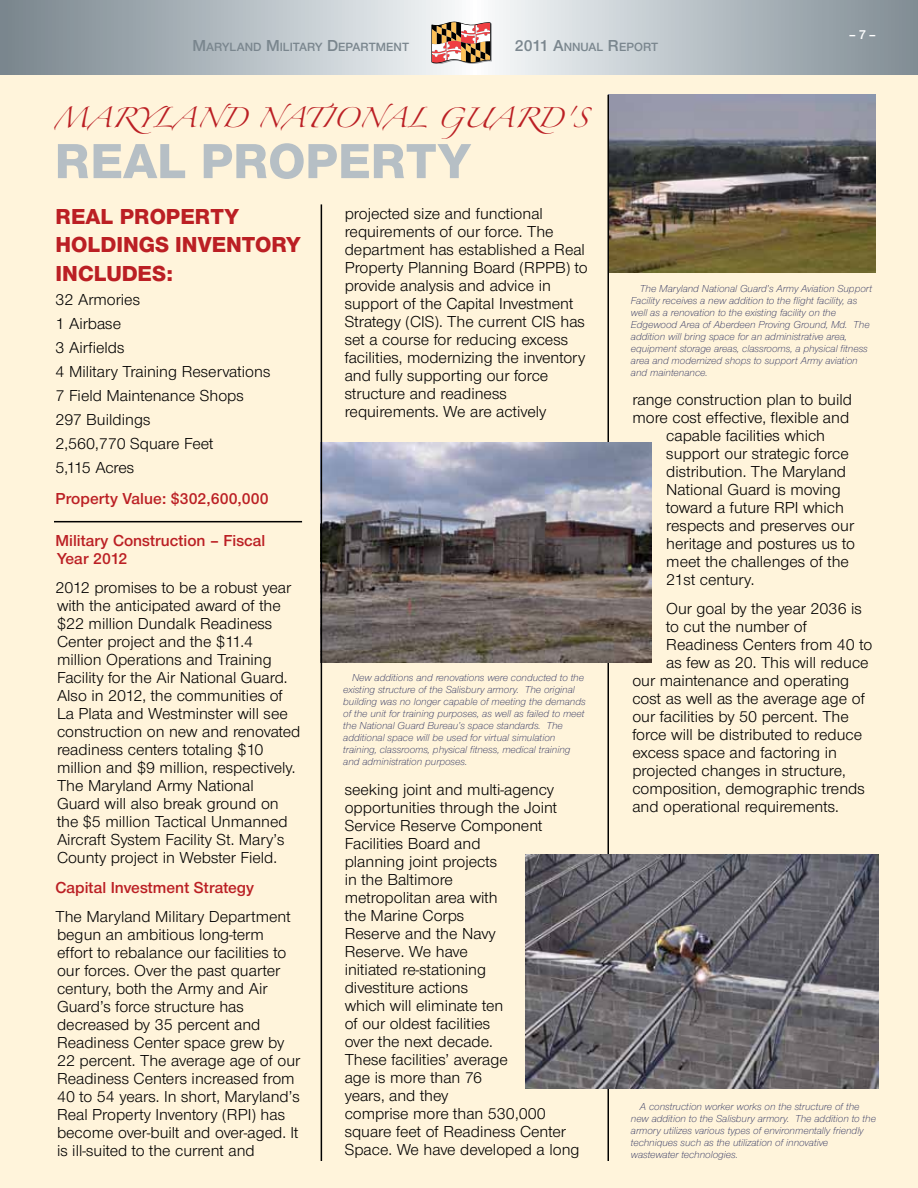
<style>
.page{position:relative;width:918px;height:1188px;background:#fff}
.page>*{position:absolute;margin:0;border:0;box-sizing:border-box;transform-origin:0 0}
.t1{font:800 51px "Nimbus Sans Novus T";color:#b6bfc5}
.t2{font:800 22.5px/28.5px "Nimbus Sans Novus T";color:#bb1f24}
.t3{font:18px "Zapfino";color:#bb1f24}
.t4{font:16.5px/18px "Nimbus Sans Novus T";color:#000}
.t5{font:600 16.5px/18px "Nimbus Sans Novus T";color:#bb1f24}
.t6{font:600 13.5px "Nimbus Sans Novus T";color:#fff}
.t7{font:600 12.3px "Nimbus Sans Novus T";color:#7a868e}
.t8{font:italic 300 10.5px/12px "Nimbus Sans Novus T";color:#1c2154}
.s1{font-size:16.5px}
</style>
<div class="page">
<div style="left:0;top:27px;width:918px;height:1161px;background:#fff4db"></div>
<svg style="left:0;top:0;width:918px;height:74px;background:#b6bec3"></svg>
<svg style="left:431px;top:22px;width:61px;height:42px;background:#b38672"></svg>
<img style="left:609px;top:95px;width:266px;height:177px">
<hr style="left:54px;top:521px;width:248px;height:1px;background:#000">
<hr style="left:608px;top:95px;width:1px;height:1066px;background:#000">
<img style="left:322px;top:442px;width:330px;height:220px">
<hr style="left:321px;top:204px;width:1px;height:957px;background:#000">
<img style="left:525px;top:854px;width:353px;height:235px">
<p class="t7" style="left:192px;top:40px;width:218px"><span class="s1">M</span>ARYLAND <span class="s1">M</span>ILITARY <span class="s1">D</span>EPARTMENT</p>
<p class="t7" style="left:515px;top:40px;width:145px"><span class="s1">2011 A</span>NNUAL <span class="s1">R</span>EPORT</p>
<p class="t3" style="left:54px;top:110px;width:535px">MARYLAND NATIONAL GUARD'S</p>
<h1 class="t1" style="left:55px;top:130px;width:417px">REAL PROPERTY</h1>
<p class="t6" style="left:849px;top:27px;width:29px">–7–</p>
<h2 class="t2" style="left:56px;top:201px;width:247px">REAL PROPERTY<br>HOLDINGS INVENTORY<br>INCLUDES:</h2>
<p class="t4" style="left:56px;top:287px;width:216px;line-height:24px">32 Armories<br>1 Airbase<br>3 Airfields<br>4 Military Training Reservations<br>7 Field Maintenance Shops<br>297 Buildings<br>2,560,770 Square Feet<br>5,115 Acres</p>
<p class="t5" style="left:56px;top:489px;width:215px">Property Value: $302,600,000</p>
<p class="t5" style="left:56px;top:531px;width:211px">Military Construction – Fiscal<br>Year 2012</p>
<p class="t4" style="left:56px;top:579px;width:247px">2012 promises to be a robust year with the anticipated award of the $22 million Dundalk Readiness<br>Center project and the $11.4<br>million Operations and Training<br>Facility for the Air National Guard.<br>Also in 2012, the communities of<br>La Plata and Westminster will see construction on new and renovated readiness centers totaling $10 million and $9 million, respectively.<br>The Maryland Army National<br>Guard will also break ground on the $5 million Tactical Unmanned<br>Aircraft System Facility St. Mary’s<br>County project in Webster Field.</p>
<p class="t5" style="left:56px;top:878px;width:200px">Capital Investment Strategy</p>
<p class="t4" style="left:56px;top:908px;width:246px">The Maryland Military Department begun an ambitious long-term effort to rebalance our facilities to our forces. Over the past quarter century, both the Army and Air<br>Guard’s force structure has decreased by 35 percent and<br>Readiness Center space grew by<br>22 percent. The average age of our<br>Readiness Centers increased from<br>40 to 54 years. In short, Maryland’s<br>Real Property Inventory (RPI) has become over-built and over-aged. It is ill-suited to the current and</p>
<p class="t4" style="left:345px;top:204px;width:244px">projected size and functional requirements of our force. The department has established a Real<br>Property Planning Board (RPPB) to provide analysis and advice in support of the Capital Investment<br>Strategy (CIS). The current CIS has set a course for reducing excess facilities, modernizing the inventory and fully supporting our force structure and readiness requirements. We are actively</p>
<p class="t8" style="left:343px;top:672px;width:244px;text-indent:9px">New additions and renovations were conducted to the existing structure of the Salisbury armory. The original building was no longer capable of meeting the demands of the unit for training purposes, as well as failed to meet the National Guard Bureau’s space standards. The additional space will be used for virtual simulation training, classrooms, physical fitness, medical training and administration purposes.</p>
<p class="t4" style="left:345px;top:780px;width:236px">seeking joint and multi-agency opportunities through the Joint<br>Service Reserve Component<br>Facilities Board and<br>planning joint projects<br>in the Baltimore<br>metropolitan area with<br>the Marine Corps<br>Reserve and the Navy<br>Reserve. We have<br>initiated re-stationing<br>divestiture actions<br>which will eliminate ten<br>of our oldest facilities<br>over the next decade.<br>These facilities’ average<br>age is more than 76<br>years, and they<br>comprise more than 530,000 square feet of Readiness Center<br>Space. We have developed a long</p>
<p class="t8" style="left:631px;top:282px;width:243px;text-indent:9px">The Maryland National Guard’s Army Aviation Support Facility receives a new addition to the flight facility, as well as a renovation to the existing facility on the Edgewood Area of Aberdeen Proving Ground, Md. The addition will bring space for an administrative area, equipment storage areas, classrooms, a physical fitness area and modernized shops to support Army aviation and maintenance.</p>
<p class="t4" style="left:632px;top:390px;width:221px">range construction plan to build</p>
<p class="t4" style="left:632px;top:408px;width:218px">more cost effective, flexible and</p>
<p class="t4" style="left:666px;top:426px;width:160px">capable facilities which</p>
<p class="t4" style="left:666px;top:444px;width:184px">support our strategic force</p>
<p class="t4" style="left:666px;top:462px;width:181px">distribution. The Maryland</p>
<p class="t4" style="left:666px;top:480px;width:176px">National Guard is moving</p>
<p class="t4" style="left:666px;top:498px;width:179px">toward a future RPI which</p>
<p class="t4" style="left:666px;top:516px;width:189px">respects and preserves our</p>
<p class="t4" style="left:666px;top:534px;width:190px">heritage and postures us to</p>
<p class="t4" style="left:666px;top:552px;width:184px">meet the challenges of the</p>
<p class="t4" style="left:666px;top:570px;width:90px">21st century.</p>
<p class="t4" style="left:666px;top:599px;width:197px">Our goal by the year 2036 is</p>
<p class="t4" style="left:666px;top:617px;width:142px">to cut the number of</p>
<p class="t4" style="left:666px;top:635px;width:208px">Readiness Centers from 40 to</p>
<p class="t4" style="left:666px;top:653px;width:204px">as few as 20. This will reduce</p>
<p class="t4" style="left:632px;top:671px;width:218px">our maintenance and operating</p>
<p class="t4" style="left:632px;top:689px;width:234px">cost as well as the average age of</p>
<p class="t4" style="left:632px;top:707px;width:218px">our facilities by 50 percent. The</p>
<p class="t4" style="left:632px;top:725px;width:231px">force will be distributed to reduce</p>
<p class="t4" style="left:632px;top:743px;width:206px">excess space and factoring in</p>
<p class="t4" style="left:632px;top:761px;width:215px">projected changes in structure,</p>
<p class="t4" style="left:632px;top:779px;width:234px">composition, demographic trends</p>
<p class="t4" style="left:632px;top:797px;width:208px">and operational requirements.</p>
<p class="t8" style="left:631px;top:1100px;width:247px;text-indent:9px">A construction worker works on the structure of the new addition to the Salisbury armory. The addition to the armory utilizes various types of environmentally friendly techniques such as the utilization of innovative wastewater technologies.</p>
</div>
